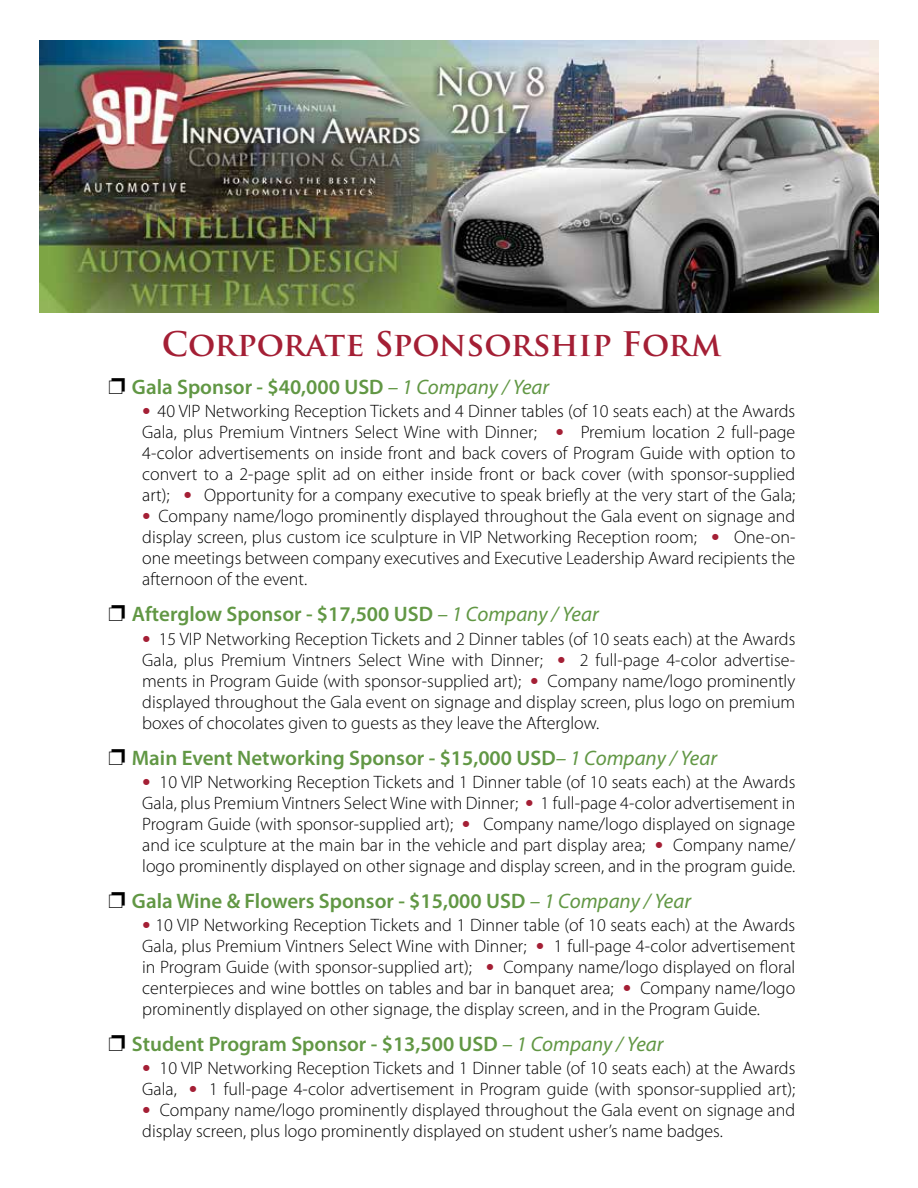
<style>
.page{position:relative;width:918px;height:1188px;background:#fff}
.page>*{position:absolute;margin:0;border:0;box-sizing:border-box;transform-origin:0 0}
.t1{font:700 33px "Trajan Pro";color:#a41f35}
.t2{font:600 21px "Myriad Pro";color:#619744}
.t3{font:300 18px/21px "Myriad Pro";color:#000;text-align:justify}
.s1{font-weight:400;font-style:italic}
.s2{font-size:34.5px;color:#a41f35}
</style>
<div class="page">
<img style="left:40px;top:40px;width:838px;height:272px">
<h1 class="t1" style="left:162px;top:324px;width:561px">Corporate Sponsorship Form</h1>
<p class="t2" style="left:132px;top:374px;width:419px">Gala Sponsor - $40,000 USD <span class="s1">– 1 Company / Year</span></p>
<p class="t3" style="left:142px;top:401px;width:655px"><span class="s2">•</span> 40 VIP Networking Reception Tickets and 4 Dinner tables (of 10 seats each) at the Awards Gala, plus Premium Vintners Select Wine with Dinner; <span class="s2">•</span> Premium location 2 full-page 4-color advertisements on inside front and back covers of Program Guide with option to convert to a 2-page split ad on either inside front or back cover (with sponsor-supplied art); <span class="s2">•</span> Opportunity for a company executive to speak briefly at the very start of the Gala;</p>
<p class="t3" style="left:142px;top:506px;width:655px"><span class="s2">•</span> Company name/logo prominently displayed throughout the Gala event on signage and display screen, plus custom ice sculpture in VIP Networking Reception room; <span class="s2">•</span> One-on&shy;one meetings between company executives and Executive Leadership Award recipients the afternoon of the event.</p>
<p class="t2" style="left:132px;top:601px;width:468px">Afterglow Sponsor - $17,500 USD <span class="s1">– 1 Company / Year</span></p>
<p class="t3" style="left:142px;top:628px;width:655px"><span class="s2">•</span> 15 VIP Networking Reception Tickets and 2 Dinner tables (of 10 seats each) at the Awards Gala, plus Premium Vintners Select Wine with Dinner; <span class="s2">•</span> 2 full-page 4-color advertise&shy;ments in Program Guide (with sponsor-supplied art); <span class="s2">•</span> Company name/logo prominently displayed throughout the Gala event on signage and display screen, plus logo on premium boxes of chocolates given to guests as they leave the Afterglow.</p>
<p class="t2" style="left:132px;top:744px;width:587px">Main Event Networking Sponsor - $15,000 USD<span class="s1">– 1 Company / Year</span></p>
<p class="t3" style="left:142px;top:771px;width:655px"><span class="s2">•</span> 10 VIP Networking Reception Tickets and 1 Dinner table (of 10 seats each) at the Awards Gala, plus Premium Vintners Select Wine with Dinner; <span class="s2">•</span> 1 full-page 4-color advertisement in Program Guide (with sponsor-supplied art); <span class="s2">•</span> Company name/logo displayed on signage and ice sculpture at the main bar in the vehicle and part display area; <span class="s2">•</span> Company name/ logo prominently displayed on other signage and display screen, and in the program guide.</p>
<p class="t2" style="left:132px;top:887px;width:561px">Gala Wine &amp; Flowers Sponsor - $15,000 USD <span class="s1">– 1 Company / Year</span></p>
<p class="t3" style="left:142px;top:914px;width:655px"><span class="s2">•</span> 10 VIP Networking Reception Tickets and 1 Dinner table (of 10 seats each) at the Awards Gala, plus Premium Vintners Select Wine with Dinner; <span class="s2">•</span> 1 full-page 4-color advertisement in Program Guide (with sponsor-supplied art); <span class="s2">•</span> Company name/logo displayed on floral centerpieces and wine bottles on tables and bar in banquet area; <span class="s2">•</span> Company name/logo prominently displayed on other signage, the display screen, and in the Program Guide.</p>
<p class="t2" style="left:132px;top:1030px;width:533px">Student Program Sponsor - $13,500 USD <span class="s1">– 1 Company / Year</span></p>
<p class="t3" style="left:142px;top:1057px;width:655px"><span class="s2">•</span> 10 VIP Networking Reception Tickets and 1 Dinner table (of 10 seats each) at the Awards<br>Gala, <span class="s2">•</span> 1 full-page 4-color advertisement in Program guide (with sponsor-supplied art);</p>
<p class="t3" style="left:142px;top:1099px;width:655px"><span class="s2">•</span> Company name/logo prominently displayed throughout the Gala event on signage and display screen, plus logo prominently displayed on student usher’s name badges.</p>
</div>
